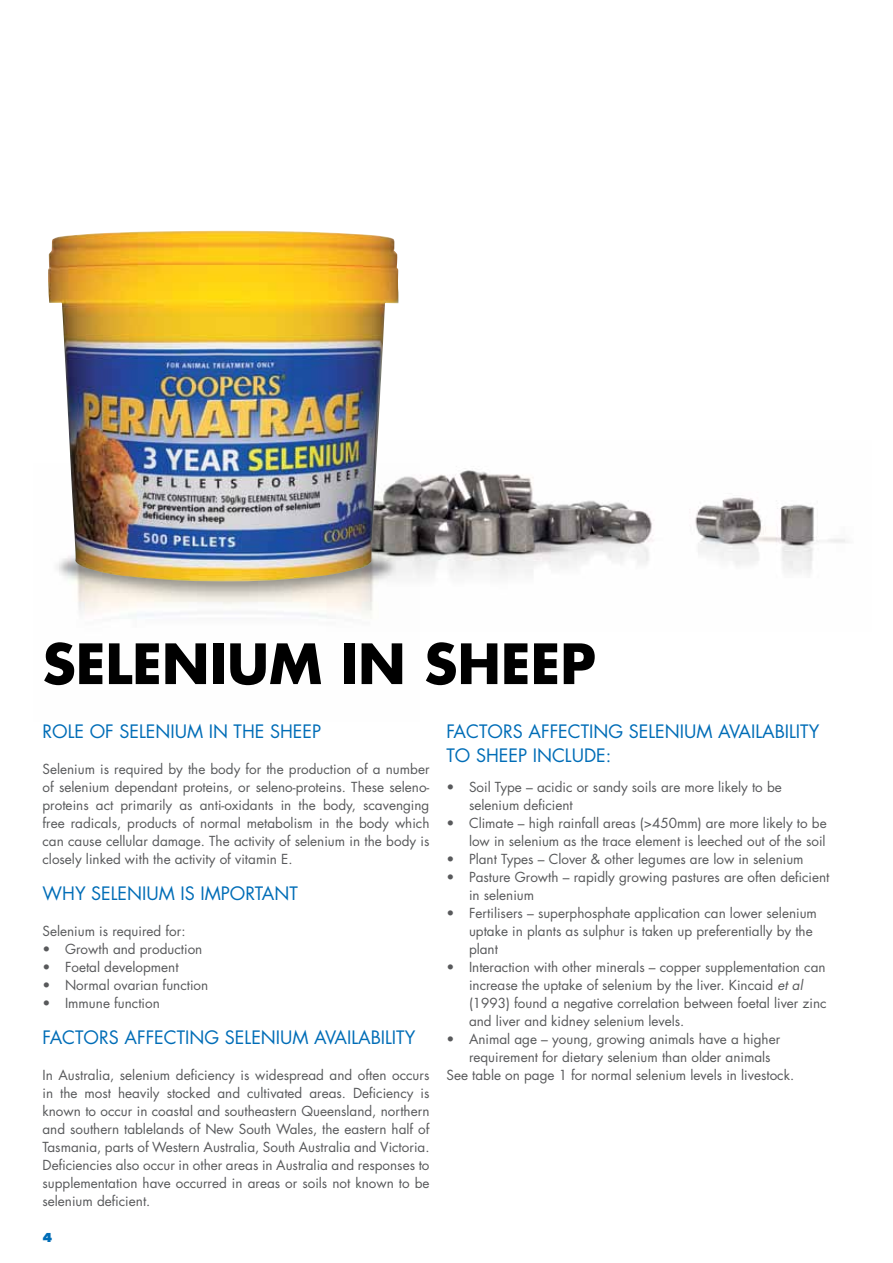
<style>
.page{position:relative;width:893px;height:1263px;background:#fff}
.page>*{position:absolute;margin:0;border:0;box-sizing:border-box;transform-origin:0 0}
.t1{font:700 54px "Futura Std";color:#000}
.t2{font:18px/24px "Futura Std";color:#006db7}
.t3{font:13.5px/18px "Futura Std";color:#58595b}
.t4{font:800 12px "Futura Std";color:#006db7}
.s1{font-style:italic}
</style>
<div class="page">
<img style="left:327px;top:468px;width:519px;height:160px">
<img style="left:48px;top:231px;width:350px;height:350px">
<h1 class="t1" style="left:43px;top:628px;width:555px">SELENIUM IN SHEEP</h1>
<h2 class="t2" style="left:43px;top:720px;width:278px">Role of Selenium in The Sheep</h2>
<p class="t3" style="left:43px;top:760px;width:388px;text-align:justify">Selenium is required by the body for the production of a number of selenium dependant proteins, or seleno-proteins. These seleno&shy;proteins act primarily as anti-oxidants in the body, scavenging free radicals, products of normal metabolism in the body which can cause cellular damage. The activity of selenium in the body is closely linked with the activity of vitamin E.</p>
<h2 class="t2" style="left:43px;top:882px;width:244px">Why Selen ium Is Important</h2>
<p class="t3" style="left:43px;top:922px;width:145px">Selenium is required for:</p>
<p class="t3" style="left:43px;top:940px;width:161px">• Growth and production</p>
<p class="t3" style="left:43px;top:958px;width:138px">• Foetal development</p>
<p class="t3" style="left:43px;top:976px;width:167px">• Normal ovarian function</p>
<p class="t3" style="left:43px;top:994px;width:119px">• Immune function</p>
<h2 class="t2" style="left:43px;top:1026px;width:374px">Factors Affecting Selen ium Availability</h2>
<p class="t3" style="left:43px;top:1066px;width:389px;text-align:justify">In Australia, selenium deficiency is widespread and often occurs in the most heavily stocked and cultivated areas. Deficiency is known to occur in coastal and southeastern Queensland, northern and southern tablelands of New South Wales, the eastern half of Tasmania, parts of Western Australia, South Australia and Victoria.<br>Deficiencies also occur in other areas in Australia and responses to supplementation have occurred in areas or soils not known to be selenium deficient.</p>
<h2 class="t2" style="left:446px;top:720px;width:374px">Factors affecting selen ium availability to sheep include:</h2>
<p class="t3" style="left:469px;top:778px;width:314px;text-indent:-23px">• Soil Type – acidic or sandy soils are more likely to be selenium deficient</p>
<p class="t3" style="left:446px;top:814px;width:382px;text-align:right">• Climate – high rainfall areas (&gt;450mm) are more likely to be low in selenium as the trace element is leeched out of the soil</p>
<p class="t3" style="left:446px;top:850px;width:359px">• Plant Types – Clover &amp; other legumes are low in selenium</p>
<p class="t3" style="left:469px;top:868px;width:362px;text-indent:-23px">• Pasture Growth – rapidly growing pastures are often deficient in selenium</p>
<p class="t3" style="left:469px;top:904px;width:349px;text-indent:-23px">• Fertilisers – superphosphate application can lower selenium uptake in plants as sulphur is taken up preferentially by the plant</p>
<p class="t3" style="left:469px;top:958px;width:359px;text-indent:-23px">• Interaction with other minerals – copper supplementation can increase the uptake of selenium by the liver. Kincaid <span class="s1">et al </span>(1993) found a negative correlation between foetal liver zinc and liver and kidney selenium levels.</p>
<p class="t3" style="left:446px;top:1030px;width:335px">• Animal age – young, growing animals have a higher</p>
<p class="t3" style="left:469px;top:1048px;width:303px">requirement for dietary selenium than older animals</p>
<p class="t3" style="left:446px;top:1066px;width:349px">See table on page 1 for normal selenium levels in livestock.</p>
<p class="t4" style="left:43px;top:1230px;width:11px">4</p>
</div>
